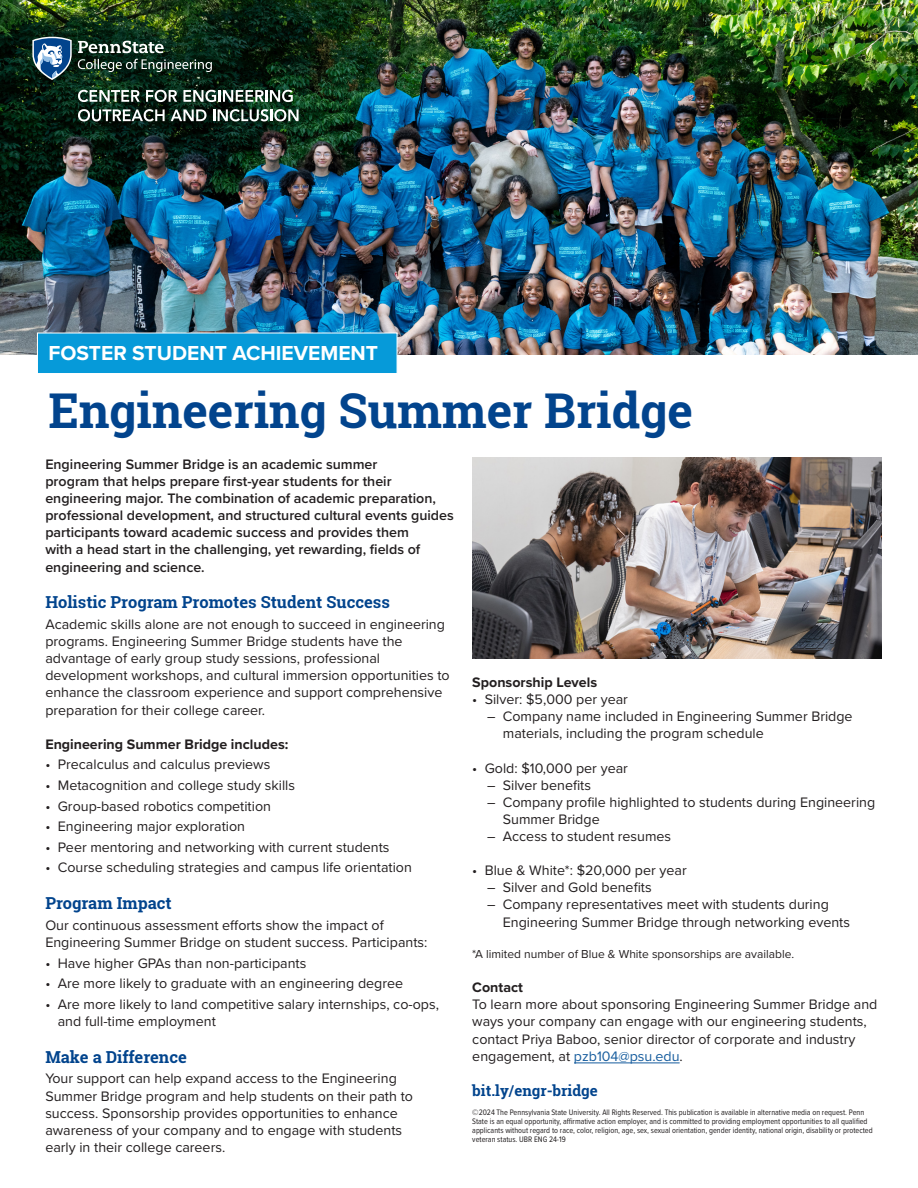
<style>
.page{position:relative;width:918px;height:1188px;background:#fff}
.page>*{position:absolute;margin:0;border:0;box-sizing:border-box;transform-origin:0 0}
.t1{font:700 48px "Roboto Slab";color:#02448d}
.t2{font:700 21px "Proxima Nova";color:#fff}
.t3{font:700 16.5px "Roboto Slab";color:#02448d}
.t4{font:700 15px "Roboto Slab";color:#02448d}
.t5{font:14.25px/17.1px "Proxima Nova";color:#231f20}
.t6{font:600 14.25px/17.1px "Proxima Nova";color:#231f20}
.t7{font:700 14.25px "Proxima Nova";color:#231f20}
.t8{font:12px "Proxima Nova";color:#231f20}
.t9{font:8.25px/9px "Proxima Nova Cond";color:#231f20}
.s1{color:#175d9e}
</style>
<div class="page">
<img style="left:0;top:0;width:918px;height:354px">
<hr style="left:574px;top:1063px;width:106px;height:1px;background:#175d9e">
<svg style="left:32px;top:37px;width:40px;height:43px"></svg>
<svg style="left:78px;top:41px;width:134px;height:31px;background:#395144"></svg>
<svg style="left:78px;top:90px;width:62px;height:12px"></svg>
<svg style="left:146px;top:90px;width:31px;height:12px"></svg>
<svg style="left:183px;top:90px;width:110px;height:12px"></svg>
<svg style="left:78px;top:109px;width:87px;height:12px"></svg>
<svg style="left:171px;top:109px;width:35px;height:12px"></svg>
<svg style="left:213px;top:109px;width:86px;height:12px"></svg>
<div style="left:37px;top:333px;width:360px;height:41px;background:#069ad9;border:1px solid #fff"></div>
<img style="left:472px;top:458px;width:409px;height:201px">
<p class="t2" style="left:48px;top:338px;width:331px">FOSTER STUDENT ACHIEVEMENT</p>
<p class="t1" style="left:48px;top:378px;width:646px">Engineering Summer Bridge</p>
<p class="t6" style="left:45px;top:455px;width:410px">Engineering Summer Bridge is an academic summer<br>program that helps prepare first-year students for their engineering major. The combination of academic preparation, professional development, and structured cultural events guides participants toward academic success and provides them<br>with a head start in the challenging, yet rewarding, fields of engineering and science.</p>
<p class="t3" style="left:45px;top:591px;width:346px">Holistic Program Promotes Student Success</p>
<p class="t5" style="left:45px;top:615px;width:406px">Academic skills alone are not enough to succeed in engineering programs. Engineering Summer Bridge students have the advantage of early group study sessions, professional development workshops, and cultural immersion opportunities to enhance the classroom experience and support comprehensive preparation for their college career.</p>
<p class="t7" style="left:45px;top:733px;width:245px">Engineering Summer Bridge includes:</p>
<p class="t5" style="left:45px;top:755px;width:227px">• Precalculus and calculus previews</p>
<p class="t5" style="left:45px;top:776px;width:251px">• Metacognition and college study skills</p>
<p class="t5" style="left:45px;top:797px;width:227px">• Group-based robotics competition</p>
<p class="t5" style="left:45px;top:817px;width:201px">• Engineering major exploration</p>
<p class="t5" style="left:45px;top:838px;width:346px">• Peer mentoring and networking with current students</p>
<p class="t5" style="left:45px;top:858px;width:368px">• Course scheduling strategies and campus life orientation</p>
<p class="t3" style="left:45px;top:892px;width:128px">Program Impact</p>
<p class="t5" style="left:45px;top:916px;width:384px">Our continuous assessment efforts show the impact of<br>Engineering Summer Bridge on student success. Participants:</p>
<p class="t5" style="left:45px;top:954px;width:263px">• Have higher GPAs than non-participants</p>
<p class="t5" style="left:45px;top:974px;width:359px">• Are more likely to graduate with an engineering degree</p>
<p class="t5" style="left:58px;top:995px;width:383px;text-indent:-12px">• Are more likely to land competitive salary internships, co-ops, and full-time employment</p>
<p class="t3" style="left:45px;top:1046px;width:143px">Make a Difference</p>
<p class="t5" style="left:45px;top:1070px;width:353px">Your support can help expand access to the Engineering</p>
<p class="t5" style="left:45px;top:1087px;width:369px">Summer Bridge program and help students on their path to success. Sponsorship provides opportunities to enhance awareness of your company and to engage with students early in their college careers.</p>
<p class="t7" style="left:472px;top:672px;width:126px">Sponsorship Levels</p>
<p class="t5" style="left:472px;top:690px;width:157px">• Silver: $5,000 per year</p>
<p class="t5" style="left:503px;top:707px;width:351px;text-indent:-16px">– Company name included in Engineering Summer Bridge materials, including the program schedule</p>
<p class="t5" style="left:472px;top:759px;width:157px">• Gold: $10,000 per year</p>
<p class="t5" style="left:487px;top:776px;width:106px">– Silver benefits</p>
<p class="t5" style="left:503px;top:793px;width:374px;text-indent:-16px">– Company profile highlighted to students during Engineering<br>Summer Bridge</p>
<p class="t5" style="left:487px;top:827px;width:186px">– Access to student resumes</p>
<p class="t5" style="left:472px;top:861px;width:216px">• Blue &amp; White*: $20,000 per year</p>
<p class="t5" style="left:487px;top:878px;width:166px">– Silver and Gold benefits</p>
<p class="t5" style="left:503px;top:896px;width:349px;text-indent:-16px">– Company representatives meet with students during<br>Engineering Summer Bridge through networking events</p>
<p class="t8" style="left:472px;top:945px;width:323px">*A limited number of Blue &amp; White sponsorships are available.</p>
<p class="t7" style="left:472px;top:977px;width:52px">Contact</p>
<p class="t5" style="left:472px;top:995px;width:407px">To learn more about sponsoring Engineering Summer Bridge and ways your company can engage with our engineering students, contact Priya Baboo, senior director of corporate and industry engagement, at <span class="s1">pzb104@psu.edu</span>.</p>
<p class="t4" style="left:472px;top:1080px;width:127px">bit.ly/engr-bridge</p>
<p class="t9" style="left:472px;top:1108px;width:402px">©2024 The Pennsylvania State University. All Rights Reserved. This publication is available in alternative media on request. Penn State is an equal opportunity, affirmative action employer, and is committed to providing employment opportunities to all qualified applicants without regard to race, color, religion, age, sex, sexual orientation, gender identity, national origin, disability or protected veteran status. UBR ENG 24-19</p>
</div>
